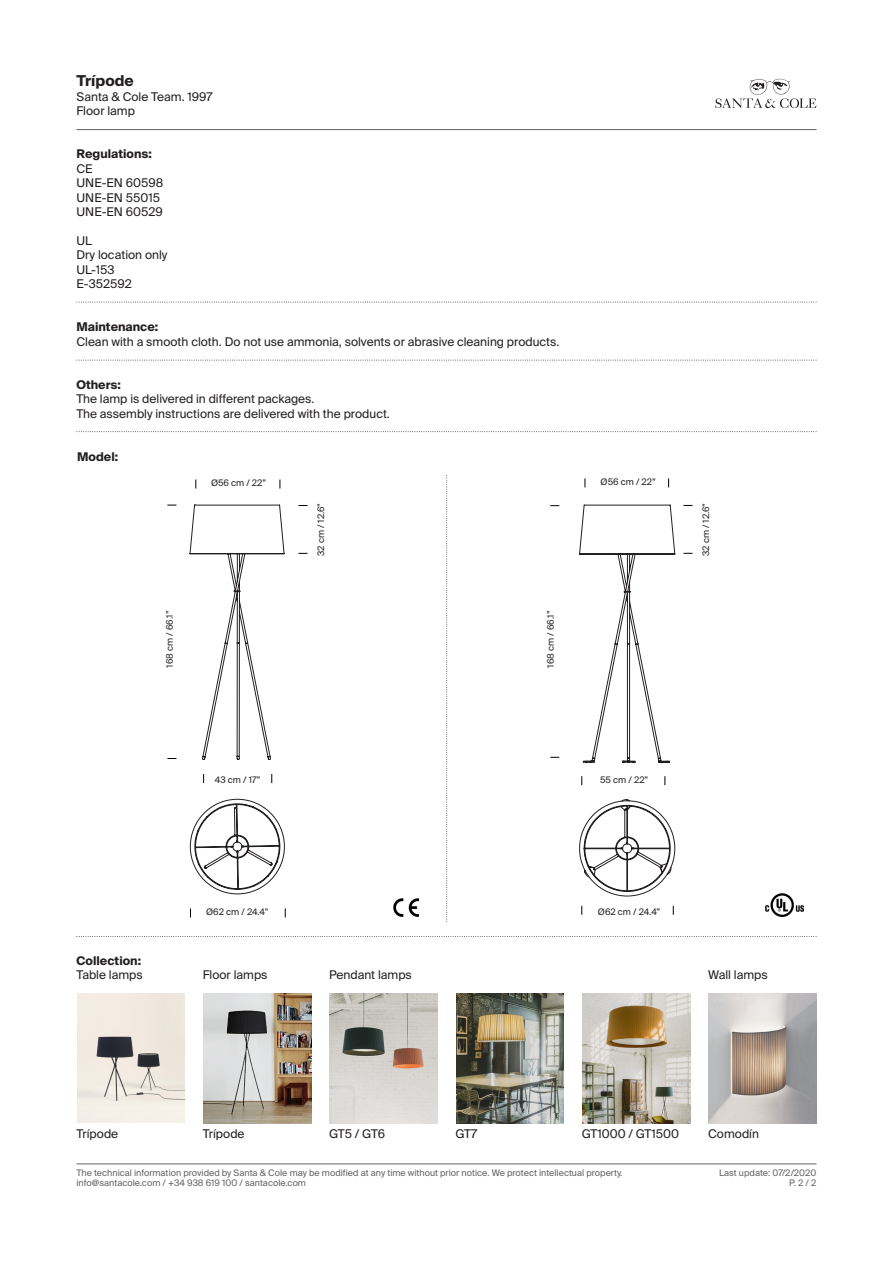
<style>
.page{position:relative;width:893px;height:1263px;background:#fff}
.page>*{position:absolute;margin:0;border:0;box-sizing:border-box;transform-origin:0 0}
.t1{font:700 15px "Suisse Intl";color:#231f20}
.t2{font:12px/14.4px "Suisse Intl";color:#231f20}
.t3{font:700 12px "Suisse Intl";color:#231f20}
.t4{font:9px "Suisse Intl";color:#636366}
.COTA{font:9px "Suisse Intl";color:#231f20}
.s1{font-weight:700}
</style>
<div class="page">
<svg style="left:715px;top:79px;width:101px;height:29px"></svg>
<hr style="left:77px;top:129px;width:739px;height:1px;background:#636366">
<hr style="left:77px;top:1163px;width:739px;height:1px;background:#636366">
<svg style="left:77px;top:431px;width:740px;height:1px"></svg>
<svg style="left:446px;top:477px;width:1px;height:445px"></svg>
<svg style="left:77px;top:360px;width:740px;height:1px"></svg>
<svg style="left:77px;top:302px;width:740px;height:1px"></svg>
<svg style="left:77px;top:936px;width:740px;height:1px"></svg>
<img style="left:765px;top:893px;width:39px;height:24px">
<img style="left:394px;top:898px;width:24px;height:18px">
<svg style="left:190px;top:504px;width:95px;height:256px"></svg>
<svg style="left:190px;top:799px;width:95px;height:95px"></svg>
<svg style="left:579px;top:505px;width:96px;height:258px"></svg>
<svg style="left:579px;top:799px;width:96px;height:97px"></svg>
<img style="left:203px;top:994px;width:108px;height:129px">
<img style="left:709px;top:994px;width:107px;height:129px">
<img style="left:456px;top:994px;width:108px;height:129px">
<img style="left:330px;top:994px;width:107px;height:129px">
<img style="left:77px;top:994px;width:108px;height:128px">
<img style="left:582px;top:994px;width:108px;height:129px">
<p class="t1" style="left:77px;top:72px;width:59px">Trípode</p>
<p class="t2" style="left:77px;top:89px;width:138px">Santa &amp; Cole Team. 1997<br>Floor lamp</p>
<p class="t2" style="left:77px;top:147px;width:88px"><span class="s1">Regulations:<br></span>CE<br>UNE-EN 60598</p>
<p class="t2" style="left:77px;top:190px;width:85px">UNE-EN 55015</p>
<p class="t2" style="left:77px;top:205px;width:88px">UNE-EN 60529</p>
<p class="t2" style="left:77px;top:233px;width:17px">UL</p>
<p class="t2" style="left:77px;top:248px;width:92px">Dry location only</p>
<p class="t2" style="left:77px;top:262px;width:40px">UL-153</p>
<p class="t2" style="left:77px;top:277px;width:57px">E-352592</p>
<p class="t2" style="left:77px;top:320px;width:484px"><span class="s1">Maintenance:<br></span>Clean with a smooth cloth. Do not use ammonia, solvents or abrasive cleaning products.</p>
<p class="t2" style="left:77px;top:377px;width:239px"><span class="s1">Others:<br></span>The lamp is delivered in different packages.</p>
<p class="t2" style="left:77px;top:406px;width:315px">The assembly instructions are delivered with the product.</p>
<p class="t3" style="left:77px;top:450px;width:42px">Model:</p>
<p class="COTA" style="left:211px;top:478px;width:57px">Ø56 cm / 22”</p>
<p class="COTA" style="left:164px;top:668px;width:58px;rotate:-90deg">168 cm / 66.1”</p>
<p class="COTA" style="left:316px;top:556px;width:55px;rotate:-90deg">32 cm / 12.6”</p>
<p class="COTA" style="left:601px;top:477px;width:57px">Ø56 cm / 22”</p>
<p class="COTA" style="left:545px;top:668px;width:58px;rotate:-90deg">168 cm / 66.1”</p>
<p class="COTA" style="left:215px;top:774px;width:47px">43 cm / 17”</p>
<p class="COTA" style="left:600px;top:775px;width:50px">55 cm / 22”</p>
<p class="COTA" style="left:701px;top:556px;width:55px;rotate:-90deg">32 cm / 12.6”</p>
<p class="COTA" style="left:206px;top:906px;width:64px">Ø62 cm / 24.4”</p>
<p class="COTA" style="left:598px;top:906px;width:64px">Ø62 cm / 24.4”</p>
<p class="t3" style="left:77px;top:954px;width:66px">Collection:</p>
<p class="t2" style="left:77px;top:968px;width:68px">Table lamps</p>
<p class="t2" style="left:203px;top:968px;width:66px">Floor lamps</p>
<p class="t2" style="left:329px;top:968px;width:84px">Pendant lamps</p>
<p class="t2" style="left:708px;top:968px;width:61px">Wall lamps</p>
<p class="t2" style="left:77px;top:1126px;width:43px">Trípode</p>
<p class="t2" style="left:203px;top:1126px;width:43px">Trípode</p>
<p class="t2" style="left:329px;top:1126px;width:58px">GT5 / GT6</p>
<p class="t2" style="left:455px;top:1126px;width:23px">GT7</p>
<p class="t2" style="left:582px;top:1126px;width:99px">GT1000 / GT1500</p>
<p class="t2" style="left:708px;top:1126px;width:52px">Comodín</p>
<p class="t4" style="left:77px;top:1167px;width:547px">The technical information provided by Santa &amp; Cole may be modified at any time without prior notice. We protect intellectual property.</p>
<p class="t4" style="left:719px;top:1167px;width:99px">Last update: 07/2/2020</p>
<p class="t4" style="left:77px;top:1178px;width:231px">info@santacole.com / +34 938 619 100 / santacole.com</p>
<p class="t4" style="left:789px;top:1178px;width:29px">P. 2 / 2</p>
</div>
